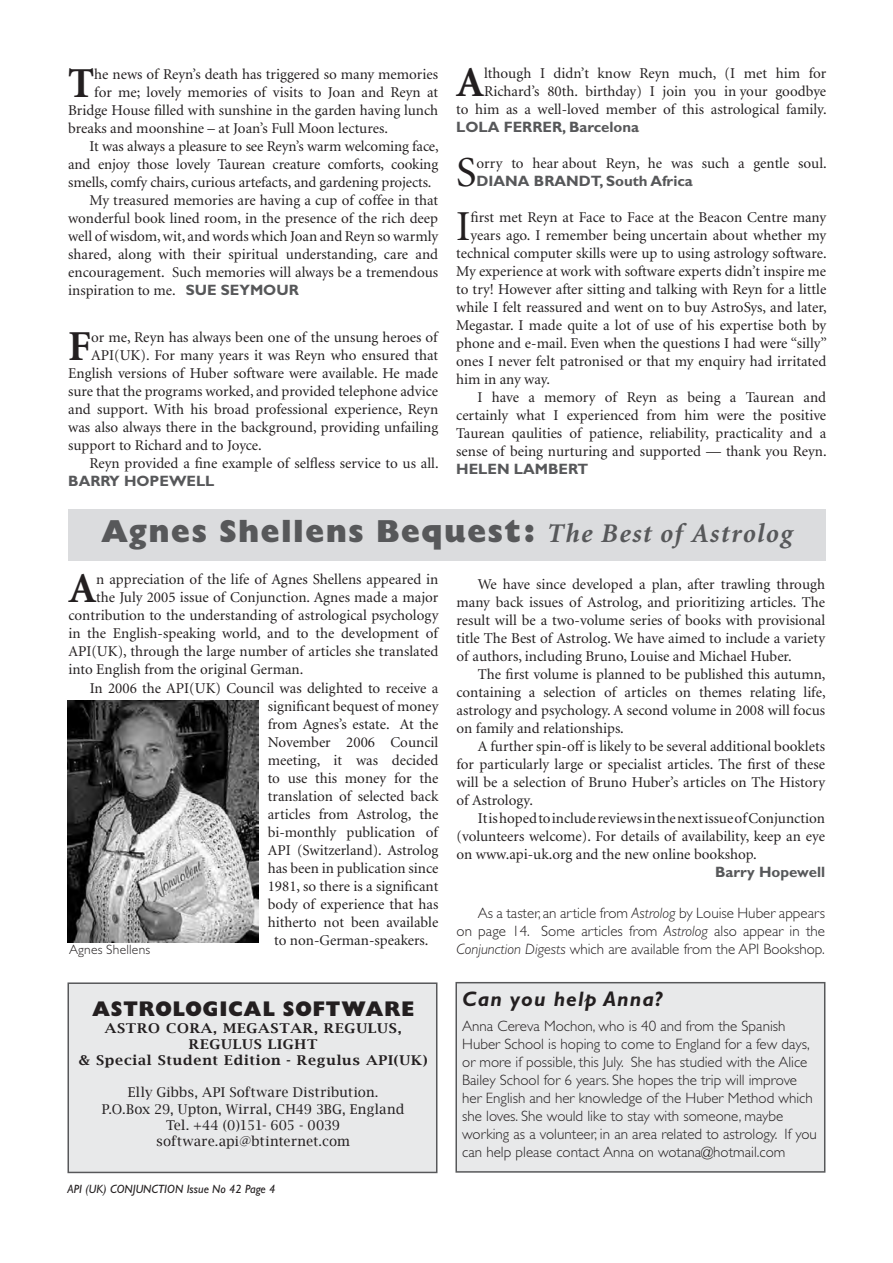
<style>
.page{position:relative;width:893px;height:1263px;background:#fff}
.page>*{position:absolute;margin:0;border:0;box-sizing:border-box;transform-origin:0 0}
.t1{font:700 42.75px "Minion";color:#231f20}
.t2{font:42.75px "Minion";color:#231f20}
.t3{font:31.5px "Gill Sans Extra Bold Display";letter-spacing:.055em;color:#57585a}
.t4{font:21px "Gill Sans Extra Bold Display";letter-spacing:.05em;color:#231f20}
.t5{font:italic 700 21px "Gill Sans";letter-spacing:.05em;color:#231f20}
.t6{font:15px/18px "Minion";color:#231f20;text-align:justify}
.t7{font:300 15px/18px "Gill Sans";color:#231f20;text-align:right}
.t8{font:700 15px "Gill Sans";color:#57585a}
.t9{font:13.5px/16.2px "Lucida Bright";letter-spacing:.01em;color:#231f20;text-align:center}
.t10{font:600 13.5px/16.2px "Lucida Bright";letter-spacing:.05em;color:#231f20;text-align:center;scale:1.08 1}
.t11{font:300 13.5px "Gill Sans";letter-spacing:.015em;color:#231f20}
.t12{font:italic 12px "Gill Sans";color:#231f20}
.s1{font-family:"Gill Sans";font-weight:700;color:#57585a}
.s2{font-family:"Minion";font-weight:700;font-style:italic;font-size:27px}
.s3{font-style:italic}
</style>
<div class="page">
<div style="left:68px;top:983px;width:369px;height:189px;background:#e8e9ea"></div>
<div style="left:67px;top:982px;width:370px;height:191px;border:2px solid #57585a"></div>
<img style="left:68px;top:701px;width:191px;height:242px">
<div style="left:456px;top:983px;width:369px;height:189px;background:#e8e9ea"></div>
<div style="left:455px;top:982px;width:370px;height:191px;border:2px solid #57585a"></div>
<div style="left:68px;top:509px;width:757px;height:52px;background:#dbdcde"></div>
<h1 class="t1" style="left:68px;top:62px;width:28px">T</h1>
<p class="t6" style="left:94px;top:66px;width:345px">he news of Reyn’s death has triggered so many memories</p>
<p class="t6" style="left:94px;top:84px;width:345px">for me; lovely memories of visits to Joan and Reyn at</p>
<p class="t6" style="left:68px;top:102px;width:371px">Bridge House filled with sunshine in the garden having lunch</p>
<p class="t6" style="left:68px;top:120px;width:321px">breaks and moonshine – at Joan’s Full Moon lectures.</p>
<p class="t6" style="left:89px;top:138px;width:351px">It was always a pleasure to see Reyn’s warm welcoming face,</p>
<p class="t6" style="left:68px;top:156px;width:371px">and enjoy those lovely Taurean creature comforts, cooking</p>
<p class="t6" style="left:68px;top:174px;width:365px">smells, comfy chairs, curious artefacts, and gardening projects.</p>
<p class="t6" style="left:89px;top:192px;width:350px">My treasured memories are having a cup of coffee in that</p>
<p class="t6" style="left:68px;top:210px;width:371px">wonderful book lined room, in the presence of the rich deep</p>
<p class="t6" style="left:68px;top:228px;width:371px">well of wisdom, wit, and words which Joan and Reyn so warmly</p>
<p class="t6" style="left:68px;top:246px;width:371px">shared, along with their spiritual understanding, care and</p>
<p class="t6" style="left:68px;top:264px;width:371px">encouragement. Such memories will always be a tremendous</p>
<p class="t6" style="left:68px;top:282px;width:232px">inspiration to me. <span class="s1">SUE SEYMOUR</span></p>
<h1 class="t1" style="left:68px;top:325px;width:24px">F</h1>
<p class="t6" style="left:91px;top:329px;width:348px">or me, Reyn has always been one of the unsung heroes of</p>
<p class="t6" style="left:91px;top:347px;width:349px">API(UK). For many years it was Reyn who ensured that</p>
<p class="t6" style="left:68px;top:365px;width:371px">English versions of Huber software were available. He made</p>
<p class="t6" style="left:68px;top:383px;width:371px">sure that the programs worked, and provided telephone advice</p>
<p class="t6" style="left:68px;top:401px;width:371px">and support. With his broad professional experience, Reyn</p>
<p class="t6" style="left:68px;top:419px;width:371px">was also always there in the background, providing unfailing</p>
<p class="t6" style="left:68px;top:437px;width:195px">support to Richard and to Joyce.</p>
<p class="t6" style="left:89px;top:455px;width:351px">Reyn provided a fine example of selfless service to us all.</p>
<p class="t8" style="left:68px;top:472px;width:148px">BARRY HOPEWELL</p>
<p class="t6" style="left:456px;top:65px;width:372px;text-align:right">lthough I didn’t know Reyn much, (I met him for<br>Richard’s 80th. birthday) I join you in your goodbye<br>to him as a well-loved member of this astrological family.</p>
<p class="t8" style="left:456px;top:118px;width:185px">LOLA FERRER, Barcelona</p>
<h1 class="t2" style="left:456px;top:151px;width:22px">S</h1>
<p class="t6" style="left:477px;top:155px;width:352px">orry to hear about Reyn, he was such a gentle soul.</p>
<h1 class="t1" style="left:456px;top:61px;width:29px">A</h1>
<p class="t8" style="left:477px;top:172px;width:218px">DIANA BRANDT, South Africa</p>
<h1 class="t2" style="left:456px;top:205px;width:16px">I</h1>
<p class="t6" style="left:471px;top:209px;width:357px">first met Reyn at Face to Face at the Beacon Centre many</p>
<p class="t6" style="left:471px;top:227px;width:357px">years ago. I remember being uncertain about whether my</p>
<p class="t6" style="left:456px;top:245px;width:372px">technical computer skills were up to using astrology software.</p>
<p class="t6" style="left:456px;top:263px;width:371px">My experience at work with software experts didn’t inspire me</p>
<p class="t6" style="left:456px;top:281px;width:372px">to try! However after sitting and talking with Reyn for a little</p>
<p class="t6" style="left:456px;top:299px;width:372px">while I felt reassured and went on to buy AstroSys, and later,</p>
<p class="t6" style="left:456px;top:317px;width:371px">Megastar. I made quite a lot of use of his expertise both by</p>
<p class="t6" style="left:456px;top:335px;width:372px">phone and e-mail. Even when the questions I had were “silly”</p>
<p class="t6" style="left:456px;top:353px;width:372px">ones I never felt patronised or that my enquiry had irritated</p>
<p class="t6" style="left:456px;top:371px;width:95px">him in any way.</p>
<p class="t6" style="left:477px;top:389px;width:350px">I have a memory of Reyn as being a Taurean and</p>
<p class="t6" style="left:456px;top:407px;width:371px">certainly what I experienced from him were the positive</p>
<p class="t6" style="left:456px;top:425px;width:371px">Taurean qaulities of patience, reliability, practicality and a</p>
<p class="t6" style="left:456px;top:443px;width:372px">sense of being nurturing and supported — thank you Reyn.</p>
<p class="t8" style="left:456px;top:460px;width:133px">HELEN LAMBERT</p>
<h2 class="t3" style="left:101px;top:512px;width:693px">Agnes Shellens Bequest: <span class="s2">The Best of Astrolog</span></h2>
<h1 class="t1" style="left:68px;top:567px;width:29px">A</h1>
<p class="t6" style="left:96px;top:571px;width:344px">n appreciation of the life of Agnes Shellens appeared in</p>
<p class="t6" style="left:457px;top:575px;width:370px;text-indent:21px">We have since developed a plan, after trawling through many back issues of Astrolog, and prioritizing articles. The result will be a two-volume series of books with provisional title The Best of Astrolog. We have aimed to include a variety of authors, including Bruno, Louise and Michael Huber.</p>
<p class="t6" style="left:457px;top:665px;width:371px;text-indent:21px">The first volume is planned to be published this autumn, containing a selection of articles on themes relating life, astrology and psychology. A second volume in 2008 will focus on family and relationships.</p>
<p class="t6" style="left:457px;top:737px;width:370px;text-indent:21px">A further spin-off is likely to be several additional booklets for particularly large or specialist articles. The first of these will be a selection of Bruno Huber’s articles on The History of Astrology.</p>
<p class="t6" style="left:457px;top:809px;width:370px;text-indent:21px">It is hoped to include reviews in the next issue of Conjunction (volunteers welcome). For details of availability, keep an eye on www.api-uk.org and the new online bookshop.</p>
<p class="t8" style="left:715px;top:863px;width:112px">Barry Hopewell</p>
<p class="t7" style="left:457px;top:904px;width:370px">As a taster, an article from <span class="s3">Astrolog</span> by Louise Huber appears<br>on page 14. Some articles from <span class="s3">Astrolog</span> also appear in the</p>
<p class="t6" style="left:96px;top:589px;width:344px">the July 2005 issue of Conjunction. Agnes made a major</p>
<p class="t6" style="left:68px;top:607px;width:371px">contribution to the understanding of astrological psychology</p>
<p class="t6" style="left:68px;top:625px;width:371px">in the English-speaking world, and to the development of</p>
<p class="t6" style="left:68px;top:643px;width:372px">API(UK), through the large number of articles she translated</p>
<p class="t6" style="left:68px;top:661px;width:236px">into English from the original German.</p>
<p class="t6" style="left:90px;top:679px;width:350px">In 2006 the API(UK) Council was delighted to receive a</p>
<p class="t6" style="left:268px;top:697px;width:172px">significant bequest of money</p>
<p class="t6" style="left:268px;top:715px;width:172px">from Agnes’s estate. At the</p>
<p class="t6" style="left:268px;top:733px;width:172px">November 2006 Council</p>
<p class="t6" style="left:268px;top:751px;width:172px">meeting, it was decided</p>
<p class="t6" style="left:268px;top:769px;width:172px">to use this money for the</p>
<p class="t6" style="left:268px;top:787px;width:172px">translation of selected back</p>
<p class="t6" style="left:268px;top:805px;width:172px">articles from Astrolog, the</p>
<p class="t6" style="left:268px;top:823px;width:172px">bi-monthly publication of</p>
<p class="t6" style="left:268px;top:841px;width:172px">API (Switzerland). Astrolog</p>
<p class="t6" style="left:268px;top:859px;width:172px">has been in publication since</p>
<p class="t6" style="left:268px;top:877px;width:172px">1981, so there is a significant</p>
<p class="t6" style="left:268px;top:895px;width:172px">body of experience that has</p>
<p class="t6" style="left:268px;top:913px;width:172px">hitherto not been available</p>
<p class="t6" style="left:274px;top:931px;width:156px">to non-German-speakers.</p>
<p class="t11" style="left:69px;top:942px;width:83px">Agnes Shellens</p>
<p class="t7" style="left:457px;top:940px;width:370px"><span class="s3">Conjunction Digests</span> which are available from the API Bookshop.</p>
<h3 class="t5" style="left:462px;top:986px;width:201px">Can you help Anna?</h3>
<p class="t7" style="left:462px;top:1017px;width:356px;text-align:left">Anna Cereva Mochon, who is 40 and from the Spanish Huber School is hoping to come to England for a few days, or more if possible, this July. She has studied with the Alice Bailey School for 6 years. She hopes the trip will improve her English and her knowledge of the Huber Method which she loves. She would like to stay with someone, maybe working as a volunteer, in an area related to astrology. If you can help please contact Anna on wotana@hotmail.com</p>
<h3 class="t4" style="left:92px;top:996px;width:323px">ASTROLOGICAL SOFTWARE</h3>
<p class="t10" style="left:79px;top:1019px;width:324px">ASTRO CORA, MEGASTAR, REGULUS,<br>REGULUS LIGHT<br>&amp; Special Student Edition - Regulus API(UK)</p>
<p class="t9" style="left:102px;top:1084px;width:304px">Elly Gibbs, API Software Distribution.<br>P.O.Box 29, Upton, Wirral, CH49 3BG, England Tel. +44 (0)151- 605 - 0039 software.api@btinternet.com</p>
<p class="t12" style="left:68px;top:1182px;width:209px">API (UK) CONJUNCTION Issue No 42 Page 4</p>
</div>
